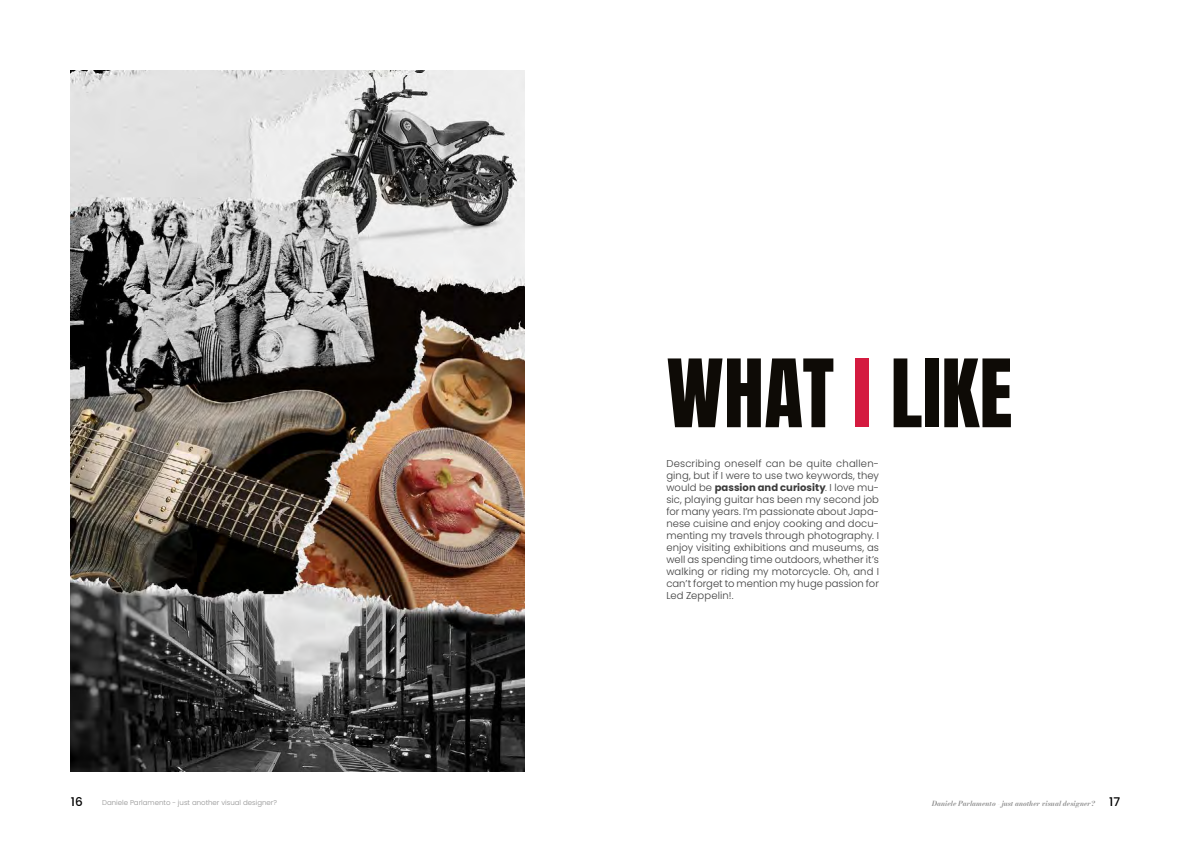
<style>
.page{position:relative;width:1191px;height:842px;background:#fff}
.page>*{position:absolute;margin:0;border:0;box-sizing:border-box;transform-origin:0 0}
.t1{font:80px "Anton";letter-spacing:.005em;color:#0e0b06}
.t2{font:500 12px "Poppins";color:#000}
.t3{font:300 10px/12px "Poppins";color:#3c3c3c;text-align:justify}
.t4{font:italic 700 7px "Bodoni Moda 18 pt";color:#929292}
.t5{font:300 7px "Poppins";color:#929292}
.s1{color:#d41b40}
.s2{font-weight:700}
.s3{font-family:"Poppins";font-weight:500;font-style:normal;font-size:12px;color:#000}
</style>
<div class="page">
<img style="left:71px;top:71px;width:453px;height:700px">
<h1 class="t1" style="left:666px;top:353px;width:347px">WHAT <span class="s1">I</span> LIKE</h1>
<p class="t3" style="left:666px;top:458px;width:214px">Describing oneself can be quite challen&shy;ging, but if I were to use two keywords, they would be <span class="s2">passion and curiosity</span>. I love mu&shy;sic, playing guitar has been my second job for many years. I’m passionate about Japa&shy;nese cuisine and enjoy cooking and docu&shy;menting my travels through photography. I enjoy visiting exhibitions and museums, as well as spending time outdoors, whether it’s walking or riding my motorcycle. Oh, and I can’t forget to mention my huge passion for Led Zeppelin!.</p>
<p class="t2" style="left:71px;top:795px;width:13px">16</p>
<p class="t5" style="left:102px;top:799px;width:176px">Daniele Parlamento - just another visual designer?</p>
<p class="t4" style="left:931px;top:799px;width:190px">Daniele Parlamento - just another visual designer? <span class="s3">17</span></p>
</div>
